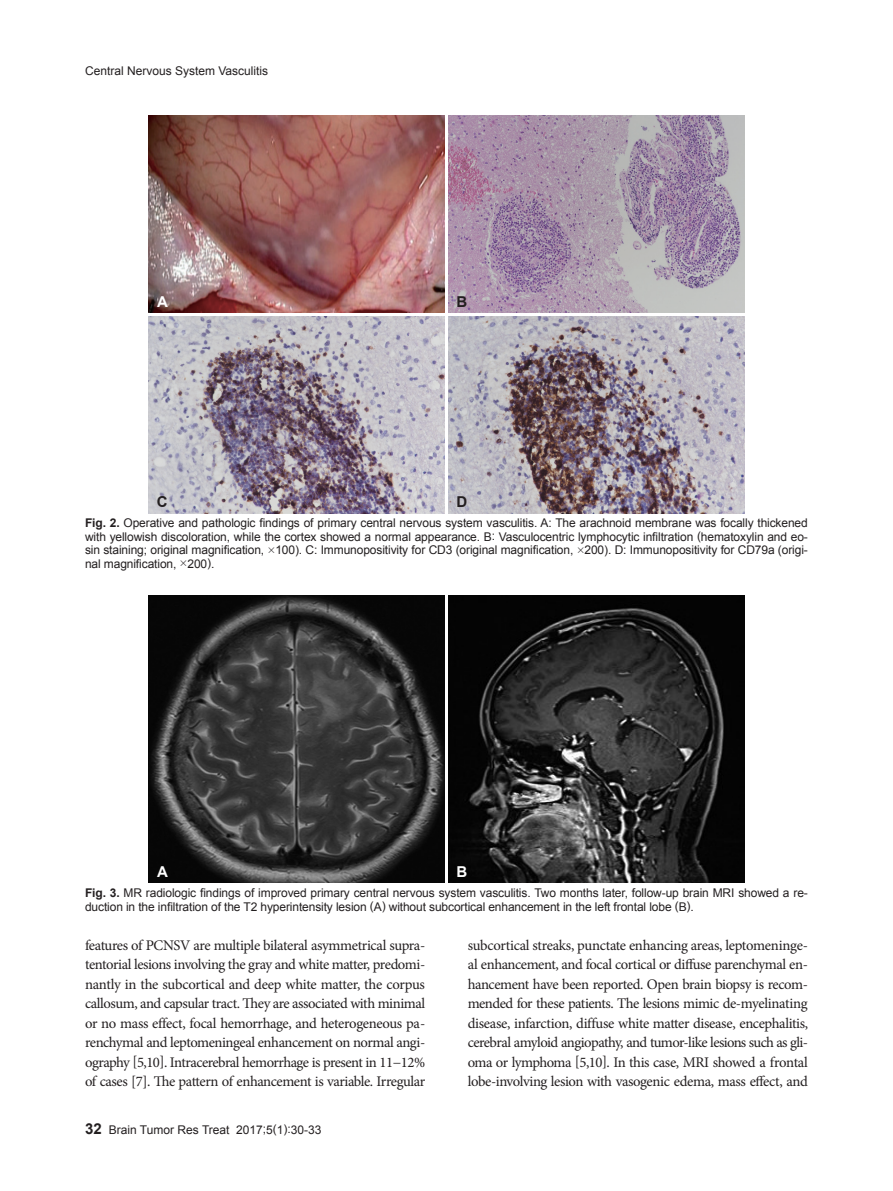
<style>
.page{position:relative;width:893px;height:1191px;background:#fff}
.page>*{position:absolute;margin:0;border:0;box-sizing:border-box;transform-origin:0 0}
.t1{font:700 15px "Arial";color:#fff}
.t2{font:700 15px "Arial";color:#231f20}
.t3{font:14.7px/19.5px "Minion Pro";letter-spacing:-.03em;color:#231f20;text-align:justify}
.t4{font:12px/13.5px "Arial";letter-spacing:-.01em;color:#231f20}
.s1{font-weight:700}
.s2{font-family:"Garamond"}
.s3{font-weight:700;font-size:15px}
</style>
<div class="page">
<img style="left:149px;top:116px;width:295px;height:196px">
<img style="left:449px;top:116px;width:295px;height:196px">
<img style="left:149px;top:317px;width:295px;height:196px">
<img style="left:449px;top:317px;width:295px;height:196px">
<img style="left:149px;top:595px;width:295px;height:287px">
<img style="left:449px;top:595px;width:295px;height:287px">
<p class="t4" style="left:85px;top:64px;width:185px">Central Nervous System Vasculitis</p>
<p class="t1" style="left:157px;top:292px;width:12px">A</p>
<p class="t2" style="left:157px;top:492px;width:12px">C</p>
<p class="t2" style="left:457px;top:292px;width:12px">B</p>
<p class="t2" style="left:457px;top:492px;width:12px">D</p>
<p class="t4" style="left:85px;top:516px;width:724px;text-align:justify"><span class="s1">Fig. 2.</span> Operative and pathologic findings of primary central nervous system vasculitis. A: The arachnoid membrane was focally thickened with yellowish discoloration, while the cortex showed a normal appearance. B: Vasculocentric lymphocytic infiltration (hematoxylin and eo&shy;sin staining; original magnification, <span class="s2">×</span>100). C: Immunopositivity for CD3 (original magnification, <span class="s2">×</span>200). D: Immunopositivity for CD79a (origi&shy;nal magnification, <span class="s2">×</span>200).</p>
<p class="t1" style="left:157px;top:862px;width:12px">A</p>
<p class="t1" style="left:457px;top:862px;width:12px">B</p>
<p class="t4" style="left:85px;top:886px;width:724px"><span class="s1">Fig. 3.</span> MR radiologic findings of improved primary central nervous system vasculitis. Two months later, follow-up brain MRI showed a re&shy;duction in the infiltration of the T2 hyperintensity lesion (A) without subcortical enhancement in the left frontal lobe (B).</p>
<p class="t3" style="left:85px;top:935px;width:342px">features of PCNSV are multiple bilateral asymmetrical supra&shy;tentorial lesions involving the gray and white matter, predomi&shy;nantly in the subcortical and deep white matter, the corpus callosum, and capsular tract. They are associated with minimal or no mass effect, focal hemorrhage, and heterogeneous pa&shy;renchymal and leptomeningeal enhancement on normal angi&shy;ography [5,10]. Intracerebral hemorrhage is present in 11−12% of cases [7]. The pattern of enhancement is variable. Irregular</p>
<p class="t3" style="left:468px;top:935px;width:342px">subcortical streaks, punctate enhancing areas, leptomeninge&shy;al enhancement, and focal cortical or diffuse parenchymal en&shy;hancement have been reported. Open brain biopsy is recom&shy;mended for these patients. The lesions mimic de-myelinating disease, infarction, diffuse white matter disease, encephalitis, cerebral amyloid angiopathy, and tumor-like lesions such as gli&shy;oma or lymphoma [5,10]. In this case, MRI showed a frontal lobe-involving lesion with vasogenic edema, mass effect, and</p>
<p class="t4" style="left:85px;top:1122px;width:238px"><span class="s3">32</span> Brain Tumor Res Treat 2017;5(1):30-33</p>
</div>
